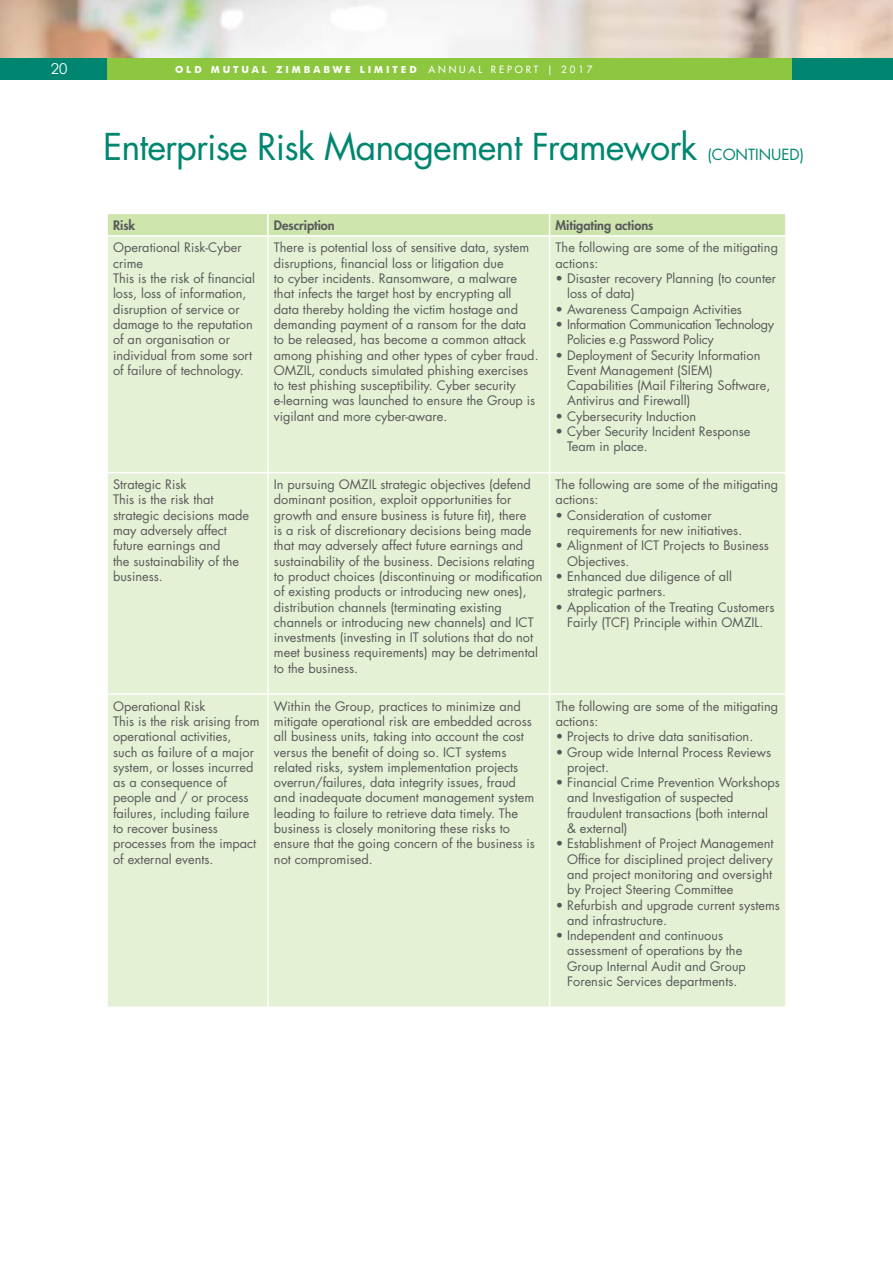
<style>
.page{position:relative;width:893px;height:1263px;background:#fff}
.page>*{position:absolute;margin:0;border:0;box-sizing:border-box;transform-origin:0 0}
.t1{font:36px "Futura Std";letter-spacing:-.025em;color:#008670}
.t2{font:15px "Futura Std";color:#008670}
.t3{font:15px "Century Gothic";color:#fff}
.t4{font:12.75px/15.3px "Futura Std";color:#58595b}
.t5{font:12.75px/15.3px "Futura Std";letter-spacing:-.025em;color:#58595b}
.t6{font:800 12.75px "Futura Std";color:#58595b}
.t7{font:700 9.75px "Futura BT";letter-spacing:.3em;color:#fff}
.s1{font-family:"Futura Std";font-weight:500}
</style>
<div class="page">
<img style="left:0;top:0;width:893px;height:58px">
<div style="left:106px;top:58px;width:686px;height:22px;background:#8dc63f"></div>
<div style="left:0;top:58px;width:106px;height:22px;background:#008670"></div>
<div style="left:792px;top:58px;width:101px;height:22px;background:#008670"></div>
<div style="left:108px;top:237px;width:677px;height:769px;background:#e5f1d4"></div>
<svg style="left:107px;top:213px;width:678px;height:22px;background:#d1e6b2"></svg>
<hr style="left:267px;top:237px;width:2px;height:235px;background:#fff">
<hr style="left:549px;top:237px;width:1px;height:235px;background:#fff">
<hr style="left:106px;top:472px;width:162px;height:1px;background:#fff">
<hr style="left:268px;top:472px;width:282px;height:1px;background:#fff">
<hr style="left:267px;top:473px;width:2px;height:220px;background:#fff">
<hr style="left:550px;top:472px;width:237px;height:1px;background:#fff">
<hr style="left:549px;top:473px;width:1px;height:220px;background:#fff">
<hr style="left:106px;top:693px;width:162px;height:2px;background:#fff">
<hr style="left:268px;top:693px;width:282px;height:2px;background:#fff">
<hr style="left:267px;top:695px;width:2px;height:311px;background:#fff">
<hr style="left:550px;top:693px;width:237px;height:2px;background:#fff">
<hr style="left:549px;top:695px;width:1px;height:311px;background:#fff">
<p class="t3" style="left:51px;top:59px;width:18px">20</p>
<p class="t7" style="left:175px;top:63px;width:419px">OLD MUTUAL ZIMBABWE LIMITED <span class="s1">ANNUAL REPORT | 2017</span></p>
<h1 class="t1" style="left:103px;top:124px;width:596px">Enterprise Risk Management Framework</h1>
<p class="t2" style="left:708px;top:145px;width:15px">(continued</p>
<p class="t2" style="left:800px;top:145px;width:6px">)</p>
<p class="t6" style="left:113px;top:217px;width:24px">Risk</p>
<p class="t6" style="left:274px;top:217px;width:62px">Description</p>
<p class="t6" style="left:556px;top:217px;width:99px">Mitigating actions</p>
<p class="t4" style="left:113px;top:240px;width:144px">Operational Risk-Cyber crime<br>This is the risk of financial loss, loss of information, disruption of service or damage to the reputation of an organisation or individual from some sort of failure of technology.</p>
<p class="t4" style="left:274px;top:240px;width:266px">There is potential loss of sensitive data, system disruptions, financial loss or litigation due<br>to cyber incidents. Ransomware, a malware that infects the target host by encrypting all data thereby holding the victim hostage and demanding payment of a ransom for the data to be released, has become a common attack among phishing and other types of cyber fraud.<br>OMZIL, conducts simulated phishing exercises to test phishing susceptibility. Cyber security e-learning was launched to ensure the Group is vigilant and more cyber-aware.</p>
<p class="t4" style="left:556px;top:240px;width:224px">The following are some of the mitigating actions:</p>
<p class="t4" style="left:567px;top:271px;width:210px;text-indent:-11px">• Disaster recovery Planning (to counter loss of data)</p>
<p class="t4" style="left:556px;top:301px;width:188px">• Awareness Campaign Activities</p>
<p class="t5" style="left:567px;top:317px;width:209px;text-indent:-11px">• Information Communication Technology<br>Policies e.g Password Policy</p>
<p class="t4" style="left:567px;top:347px;width:205px;text-indent:-11px">• Deployment of Security Information<br>Event Management (SIEM)<br>Capabilities (Mail Filtering Software,<br>Antivirus and Firewall)</p>
<p class="t4" style="left:556px;top:408px;width:142px">• Cybersecurity Induction</p>
<p class="t4" style="left:567px;top:424px;width:185px;text-indent:-11px">• Cyber Security Incident Response<br>Team in place.</p>
<p class="t4" style="left:113px;top:477px;width:138px">Strategic Risk<br>This is the risk that strategic decisions made may adversely affect future earnings and<br>the sustainability of the business.</p>
<p class="t4" style="left:274px;top:477px;width:270px">In pursuing OMZIL strategic objectives (defend dominant position, exploit opportunities for growth and ensure business is future fit), there<br>is a risk of discretionary decisions being made that may adversely affect future earnings and sustainability of the business. Decisions relating to product choices (discontinuing or modification of existing products or introducing new ones), distribution channels (terminating existing channels or introducing new channels) and ICT investments (investing in IT solutions that do not meet business requirements) may be detrimental to the business.</p>
<p class="t4" style="left:556px;top:477px;width:224px">The following are some of the mitigating actions:</p>
<p class="t4" style="left:567px;top:508px;width:177px;text-indent:-11px">• Consideration of customer requirements for new initiatives.</p>
<p class="t4" style="left:567px;top:538px;width:203px;text-indent:-11px">• Alignment of ICT Projects to Business<br>Objectives.</p>
<p class="t4" style="left:567px;top:569px;width:166px;text-indent:-11px">• Enhanced due diligence of all strategic partners.</p>
<p class="t4" style="left:556px;top:599px;width:220px;text-align:center">• Application of the Treating Customers<br>Fairly (TCF) Principle within OMZIL.</p>
<p class="t4" style="left:113px;top:698px;width:148px">Operational Risk<br>This is the risk arising from operational activities,<br>such as failure of a major system, or losses incurred as a consequence of people and / or process failures, including failure to recover business processes from the impact of external events.</p>
<p class="t4" style="left:274px;top:698px;width:263px">Within the Group, practices to minimize and mitigate operational risk are embedded across all business units, taking into account the cost versus the benefit of doing so. ICT systems related risks, system implementation projects overrun/failures, data integrity issues, fraud and inadequate document management system leading to failure to retrieve data timely. The business is closely monitoring these risks to ensure that the going concern of the business is not compromised.</p>
<p class="t4" style="left:556px;top:698px;width:224px">The following are some of the mitigating actions:</p>
<p class="t4" style="left:556px;top:729px;width:199px">• Projects to drive data sanitisation.</p>
<p class="t4" style="left:567px;top:744px;width:206px;text-indent:-11px">• Group wide Internal Process Reviews project.</p>
<p class="t4" style="left:567px;top:775px;width:214px;text-indent:-11px">• Financial Crime Prevention Workshops and Investigation of suspected fraudulent transactions (both internal &amp; external)</p>
<p class="t4" style="left:567px;top:836px;width:208px;text-align:justify;text-indent:-11px">• Establishment of Project Management Office for disciplined project delivery and project monitoring and oversight by Project Steering Committee</p>
<p class="t4" style="left:567px;top:897px;width:214px;text-indent:-11px">• Refurbish and upgrade current systems and infrastructure.</p>
<p class="t4" style="left:567px;top:928px;width:180px;text-indent:-11px">• Independent and continuous assessment of operations by the<br>Group Internal Audit and Group<br>Forensic Services departments.</p>
</div>
